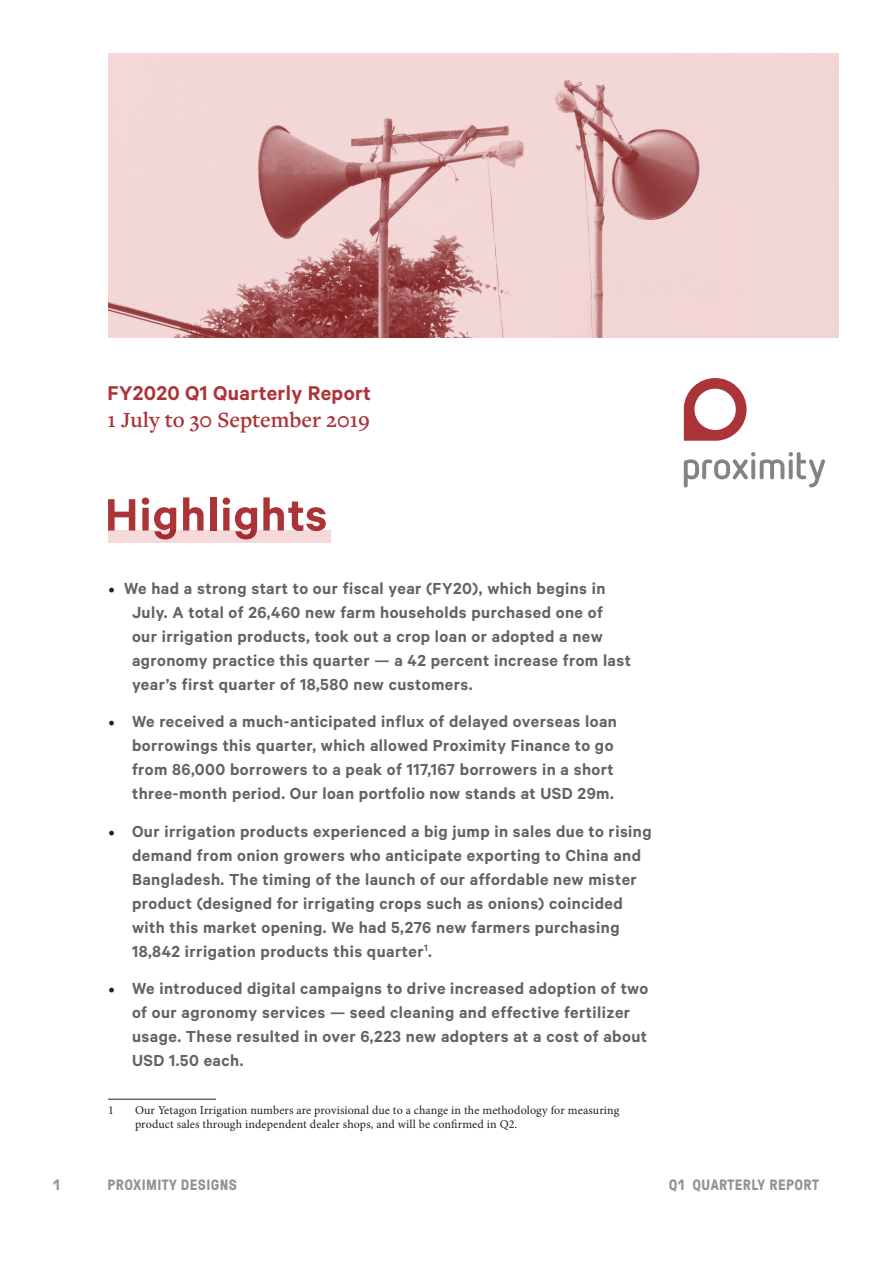
<style>
.page{position:relative;width:893px;height:1263px;background:#fff}
.page>*{position:absolute;margin:0;border:0;box-sizing:border-box;transform-origin:0 0}
.t1{font:600 51px "Calibre";letter-spacing:.025em;color:#ab3439}
.t2{font:600 22.5px "Calibre";letter-spacing:.015em;color:#ab3439}
.t3{font:600 22.5px "Freight Text Pro";color:#ab3439}
.t4{font:600 18px/24px "Calibre";letter-spacing:.025em;color:#636366}
.t5{font:700 15px "GT Pressura";letter-spacing:.025em;color:#919396}
.t6{font:12px/14.4px "Minion Pro";letter-spacing:.01em;color:#231f20}
.s1{font-family:"Minion Pro";font-weight:400;color:#231f20}
</style>
<div class="page">
<img style="left:108px;top:53px;width:730px;height:285px">
<svg style="left:684px;top:378px;width:63px;height:63px"></svg>
<svg style="left:684px;top:452px;width:141px;height:35px"></svg>
<div style="left:108px;top:530px;width:222px;height:13px;background:#f6dad9"></div>
<hr style="left:108px;top:1099px;width:108px;height:1px;background:#231f20">
<p class="t2" style="left:107px;top:379px;width:265px">FY2020 Q1 Quarterly Report</p>
<p class="t3" style="left:107px;top:404px;width:264px">1 July to 30 September 2019</p>
<p class="t1" style="left:105px;top:484px;width:224px">Highlights</p>
<p class="t4" style="left:132px;top:575px;width:500px;text-indent:-24px"><span class="s1">•</span> We had a strong start to our fiscal year (FY20), which begins in July. A total of 26,460 new farm households purchased one of our irrigation products, took out a crop loan or adopted a new agronomy practice this quarter — a 42 percent increase from last year’s first quarter of 18,580 new customers.</p>
<p class="t4" style="left:132px;top:709px;width:486px;text-indent:-24px"><span class="s1">•</span> We received a much-anticipated influx of delayed overseas loan borrowings this quarter, which allowed Proximity Finance to go from 86,000 borrowers to a peak of 117,167 borrowers in a short three-month period. Our loan portfolio now stands at USD 29m.</p>
<p class="t4" style="left:132px;top:818px;width:521px;text-indent:-24px"><span class="s1">•</span> Our irrigation products experienced a big jump in sales due to rising demand from onion growers who anticipate exporting to China and Bangladesh. The timing of the launch of our affordable new mister product (designed for irrigating crops such as onions) coincided with this market opening. We had 5,276 new farmers purchasing 18,842 irrigation products this quarter<sup>1</sup>.</p>
<p class="t4" style="left:132px;top:976px;width:518px;text-indent:-24px"><span class="s1">•</span> We introduced digital campaigns to drive increased adoption of two of our agronomy services — seed cleaning and effective fertilizer usage. These resulted in over 6,223 new adopters at a cost of about USD 1.50 each.</p>
<p class="t6" style="left:108px;top:1102px;width:7px">1</p>
<p class="t6" style="left:135px;top:1102px;width:486px">Our Yetagon Irrigation numbers are provisional due to a change in the methodology for measuring product sales through independent dealer shops, and will be confirmed in Q2.</p>
<p class="t5" style="left:53px;top:1174px;width:8px">1</p>
<p class="t5" style="left:107px;top:1174px;width:131px">PROXIMITY DESIGNS</p>
<p class="t5" style="left:669px;top:1174px;width:151px">Q1 QUARTERLY REPORT</p>
</div>
